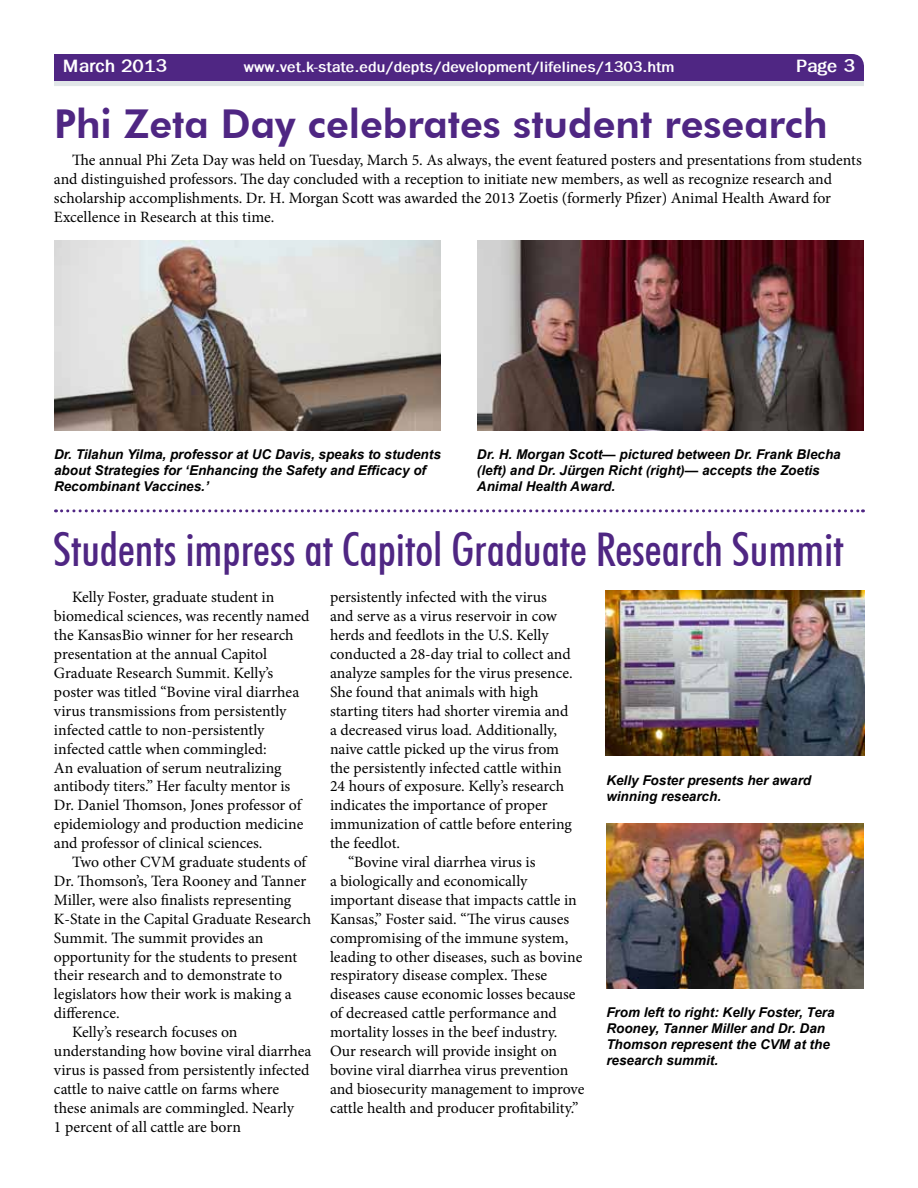
<style>
.page{position:relative;width:918px;height:1188px;background:#fff}
.page>*{position:absolute;margin:0;border:0;box-sizing:border-box;transform-origin:0 0}
.t1{font:500 condensed 46.5px "Futura BT";color:#4f2683}
.t2{font:800 39.75px "Futura BT";color:#4f2683}
.t3{font:700 18px "Franklin Gothic";color:#fff}
.t4{font:15.75px/18.9px "Minion Pro";color:#000}
.t5{font:700 15px "Franklin Gothic";color:#fff}
.t6{font:italic 700 13.5px/16.2px "Arial";color:#000}
</style>
<div class="page">
<div style="left:54px;top:80px;width:810px;height:6px;background:#e1e6e8"></div>
<div style="left:54px;top:54px;width:810px;height:27px;background:#4f2683"></div>
<svg style="left:56px;top:509px;width:807px;height:3px"></svg>
<img style="left:606px;top:591px;width:258px;height:165px">
<img style="left:606px;top:823px;width:258px;height:165px">
<img style="left:54px;top:241px;width:387px;height:190px">
<img style="left:477px;top:241px;width:387px;height:190px">
<p class="t3" style="left:63px;top:56px;width:105px">March 2013</p>
<p class="t5" style="left:244px;top:58px;width:432px">www.vet.k-state.edu/depts/development/lifelines/1303.htm</p>
<p class="t3" style="left:796px;top:56px;width:60px">Page 3</p>
<h2 class="t2" style="left:54px;top:100px;width:775px">Phi Zeta Day celebrates student research</h2>
<p class="t4" style="left:54px;top:150px;width:809px;text-indent:18px">The annual Phi Zeta Day was held on Tuesday, March 5. As always, the event featured posters and presentations from students and distinguished professors. The day concluded with a reception to initiate new members, as well as recognize research and scholarship accomplishments. Dr. H. Morgan Scott was awarded the 2013 Zoetis (formerly Pfizer) Animal Health Award for Excellence in Research at this time.</p>
<p class="t6" style="left:54px;top:446px;width:388px">Dr. Tilahun Yilma, professor at UC Davis, speaks to students about Strategies for ‘Enhancing the Safety and Efficacy of<br>Recombinant Vaccines.’</p>
<p class="t6" style="left:477px;top:446px;width:365px">Dr. H. Morgan Scott— pictured between Dr. Frank Blecha (left) and Dr. Jürgen Richt (right)— accepts the Zoetis<br>Animal Health Award.</p>
<h1 class="t1" style="left:53px;top:521px;width:792px">Students impress at Capitol Graduate Research Summit</h1>
<p class="t4" style="left:54px;top:588px;width:257px;text-indent:18px">Kelly Foster, graduate student in biomedical sciences, was recently named the KansasBio winner for her research presentation at the annual Capitol Graduate Research Summit. Kelly’s poster was titled “Bovine viral diarrhea virus transmissions from persistently infected cattle to non-persistently infected cattle when commingled:<br>An evaluation of serum neutralizing antibody titers.” Her faculty mentor is Dr. Daniel Thomson, Jones professor of epidemiology and production medicine and professor of clinical sciences.</p>
<p class="t4" style="left:72px;top:853px;width:236px">Two other CVM graduate students of</p>
<p class="t4" style="left:54px;top:872px;width:254px">Dr. Thomson’s, Tera Rooney and Tanner</p>
<p class="t4" style="left:54px;top:890px;width:239px">Miller, were also finalists representing</p>
<p class="t4" style="left:54px;top:909px;width:259px">K-State in the Capital Graduate Research</p>
<p class="t4" style="left:54px;top:928px;width:211px">Summit. The summit provides an</p>
<p class="t4" style="left:54px;top:947px;width:245px">opportunity for the students to present</p>
<p class="t4" style="left:54px;top:966px;width:230px">their research and to demonstrate to</p>
<p class="t4" style="left:54px;top:985px;width:239px">legislators how their work is making a</p>
<p class="t4" style="left:54px;top:1004px;width:67px">difference.</p>
<p class="t4" style="left:72px;top:1023px;width:167px">Kelly’s research focuses on</p>
<p class="t4" style="left:54px;top:1042px;width:259px">understanding how bovine viral diarrhea</p>
<p class="t4" style="left:54px;top:1061px;width:257px">virus is passed from persistently infected</p>
<p class="t4" style="left:54px;top:1079px;width:227px">cattle to naive cattle on farms where</p>
<p class="t4" style="left:54px;top:1098px;width:241px">these animals are commingled. Nearly</p>
<p class="t4" style="left:54px;top:1117px;width:188px">1 percent of all cattle are born</p>
<p class="t4" style="left:330px;top:588px;width:218px">persistently infected with the virus</p>
<p class="t4" style="left:330px;top:607px;width:229px">and serve as a virus reservoir in cow</p>
<p class="t4" style="left:330px;top:626px;width:220px">herds and feedlots in the U.S. Kelly</p>
<p class="t4" style="left:330px;top:645px;width:242px">conducted a 28-day trial to collect and</p>
<p class="t4" style="left:330px;top:664px;width:244px">analyze samples for the virus presence.</p>
<p class="t4" style="left:330px;top:683px;width:210px">She found that animals with high</p>
<p class="t4" style="left:330px;top:701px;width:240px">starting titers had shorter viremia and</p>
<p class="t4" style="left:330px;top:720px;width:228px">a decreased virus load. Additionally,</p>
<p class="t4" style="left:330px;top:739px;width:231px">naive cattle picked up the virus from</p>
<p class="t4" style="left:330px;top:758px;width:233px">the persistently infected cattle within</p>
<p class="t4" style="left:330px;top:777px;width:236px">24 hours of exposure. Kelly’s research</p>
<p class="t4" style="left:330px;top:796px;width:219px">indicates the importance of proper</p>
<p class="t4" style="left:330px;top:815px;width:244px">immunization of cattle before entering</p>
<p class="t4" style="left:330px;top:834px;width:72px">the feedlot.</p>
<p class="t4" style="left:348px;top:853px;width:189px">“Bovine viral diarrhea virus is</p>
<p class="t4" style="left:330px;top:872px;width:199px">a biologically and economically</p>
<p class="t4" style="left:330px;top:890px;width:248px">important disease that impacts cattle in</p>
<p class="t4" style="left:330px;top:909px;width:241px">Kansas,” Foster said. “The virus causes</p>
<p class="t4" style="left:330px;top:928px;width:240px">compromising of the immune system,</p>
<p class="t4" style="left:330px;top:947px;width:254px">leading to other diseases, such as bovine</p>
<p class="t4" style="left:330px;top:966px;width:219px">respiratory disease complex. These</p>
<p class="t4" style="left:330px;top:985px;width:247px">diseases cause economic losses because</p>
<p class="t4" style="left:330px;top:1004px;width:228px">of decreased cattle performance and</p>
<p class="t4" style="left:330px;top:1023px;width:229px">mortality losses in the beef industry.</p>
<p class="t4" style="left:330px;top:1042px;width:229px">Our research will provide insight on</p>
<p class="t4" style="left:330px;top:1061px;width:240px">bovine viral diarrhea virus prevention</p>
<p class="t4" style="left:330px;top:1079px;width:256px">and biosecurity management to improve</p>
<p class="t4" style="left:330px;top:1098px;width:250px">cattle health and producer profitability.”</p>
<p class="t6" style="left:606px;top:773px;width:206px">Kelly Foster presents her award winning research.</p>
<p class="t6" style="left:606px;top:1004px;width:230px">From left to right: Kelly Foster, Tera<br>Rooney, Tanner Miller and Dr. Dan<br>Thomson represent the CVM at the research summit.</p>
</div>
